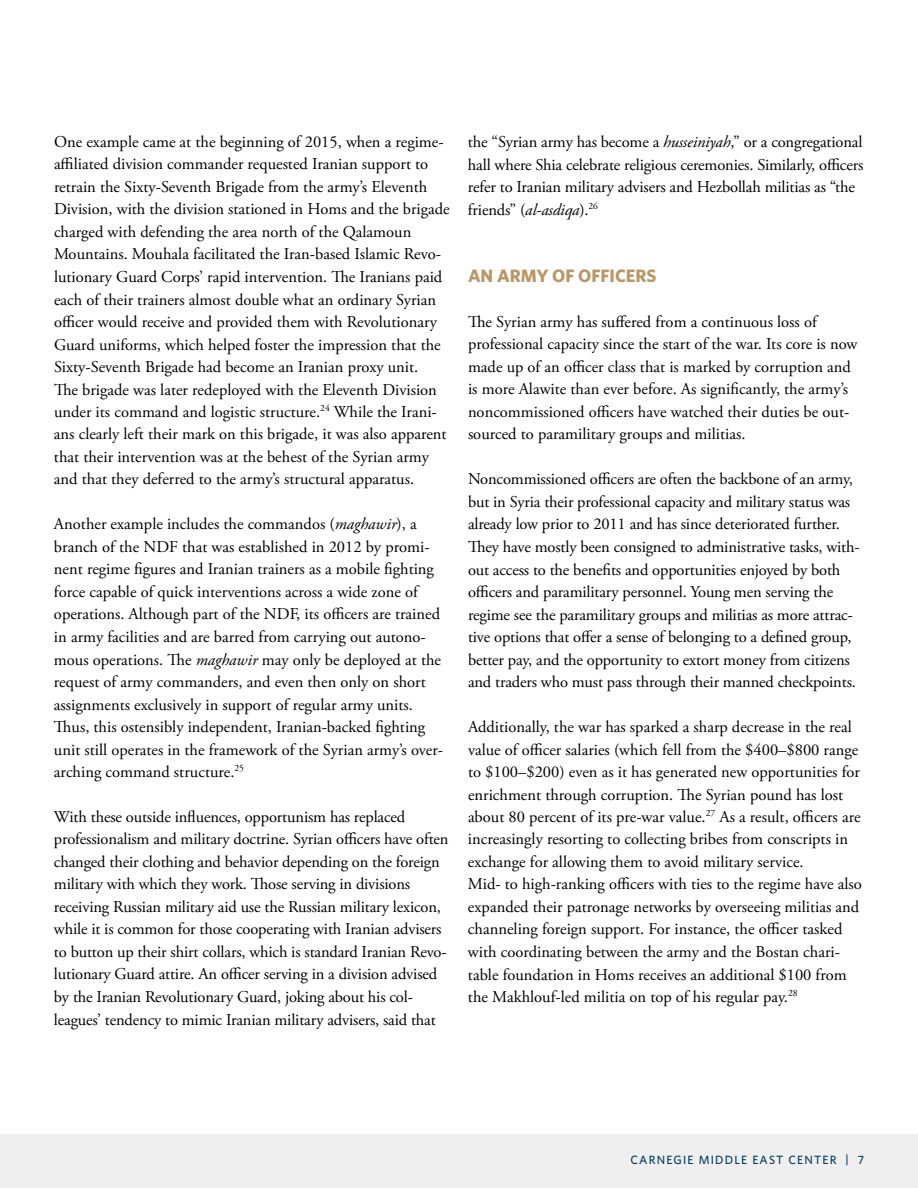
<style>
.page{position:relative;width:918px;height:1188px;background:#fff}
.page>*{position:absolute;margin:0;border:0;box-sizing:border-box;transform-origin:0 0}
.t1{font:700 18px "Whitney";color:#ba9765}
.t2{font:16.5px/22.5px "Adobe Garamond Pro";color:#000}
.t3{font:500 12px "Whitney";letter-spacing:.1em;color:#003a63}
.s1{font-style:italic}
</style>
<div class="page">
<div style="left:0;top:1134px;width:918px;height:54px;background:#efeff0"></div>
<p class="t2" style="left:54px;top:131px;width:397px">One example came at the beginning of 2015, when a regime&shy;affiliated division commander requested Iranian support to retrain the Sixty-Seventh Brigade from the army’s Eleventh Division, with the division stationed in Homs and the brigade charged with defending the area north of the Qalamoun Mountains. Mouhala facilitated the Iran-based Islamic Revo&shy;lutionary Guard Corps’ rapid intervention. The Iranians paid each of their trainers almost double what an ordinary Syrian officer would receive and provided them with Revolutionary Guard uniforms, which helped foster the impression that the Sixty-Seventh Brigade had become an Iranian proxy unit.<br>The brigade was later redeployed with the Eleventh Division under its command and logistic structure.<sup>24</sup> While the Irani&shy;ans clearly left their mark on this brigade, it was also apparent that their intervention was at the behest of the Syrian army and that they deferred to the army’s structural apparatus.</p>
<p class="t2" style="left:54px;top:514px;width:391px">Another example includes the commandos (<span class="s1">maghawir</span>), a branch of the NDF that was established in 2012 by promi&shy;nent regime figures and Iranian trainers as a mobile fighting force capable of quick interventions across a wide zone of operations. Although part of the NDF, its officers are trained in army facilities and are barred from carrying out autono&shy;mous operations. The <span class="s1">maghawir</span> may only be deployed at the request of army commanders, and even then only on short assignments exclusively in support of regular army units.<br>Thus, this ostensibly independent, Iranian-backed fighting unit still operates in the framework of the Syrian army’s over&shy;arching command structure.<sup>25</sup></p>
<p class="t2" style="left:54px;top:806px;width:396px">With these outside influences, opportunism has replaced professionalism and military doctrine. Syrian officers have often changed their clothing and behavior depending on the foreign military with which they work. Those serving in divisions receiving Russian military aid use the Russian military lexicon, while it is common for those cooperating with Iranian advisers to button up their shirt collars, which is standard Iranian Revo&shy;lutionary Guard attire. An officer serving in a division advised by the Iranian Revolutionary Guard, joking about his col&shy;leagues’ tendency to mimic Iranian military advisers, said that</p>
<p class="t2" style="left:468px;top:131px;width:397px">the “Syrian army has become a <span class="s1">husseiniyah</span>,” or a congregational hall where Shia celebrate religious ceremonies. Similarly, officers refer to Iranian military advisers and Hezbollah militias as “the friends” (<span class="s1">al-asdiqa</span>).<sup>26</sup></p>
<p class="t1" style="left:468px;top:264px;width:190px">AN ARMY OF OFFICERS</p>
<p class="t2" style="left:468px;top:311px;width:391px">The Syrian army has suffered from a continuous loss of professional capacity since the start of the war. Its core is now made up of an officer class that is marked by corruption and is more Alawite than ever before. As significantly, the army’s noncommissioned officers have watched their duties be out&shy;sourced to paramilitary groups and militias.</p>
<p class="t2" style="left:468px;top:469px;width:393px">Noncommissioned officers are often the backbone of an army, but in Syria their professional capacity and military status was already low prior to 2011 and has since deteriorated further.<br>They have mostly been consigned to administrative tasks, with&shy;out access to the benefits and opportunities enjoyed by both officers and paramilitary personnel. Young men serving the regime see the paramilitary groups and militias as more attrac&shy;tive options that offer a sense of belonging to a defined group, better pay, and the opportunity to extort money from citizens and traders who must pass through their manned checkpoints.</p>
<p class="t2" style="left:468px;top:716px;width:395px">Additionally, the war has sparked a sharp decrease in the real value of officer salaries (which fell from the $400–$800 range to $100–$200) even as it has generated new opportunities for enrichment through corruption. The Syrian pound has lost about 80 percent of its pre-war value.<sup>27</sup> As a result, officers are increasingly resorting to collecting bribes from conscripts in exchange for allowing them to avoid military service.<br>Mid- to high-ranking officers with ties to the regime have also expanded their patronage networks by overseeing militias and channeling foreign support. For instance, the officer tasked with coordinating between the army and the Bostan chari&shy;table foundation in Homs receives an additional $100 from the Makhlouf-led militia on top of his regular pay.<sup>28</sup></p>
<p class="t3" style="left:631px;top:1152px;width:235px">CARNEGIE MIDDLE EAST CENTER | 7</p>
</div>
